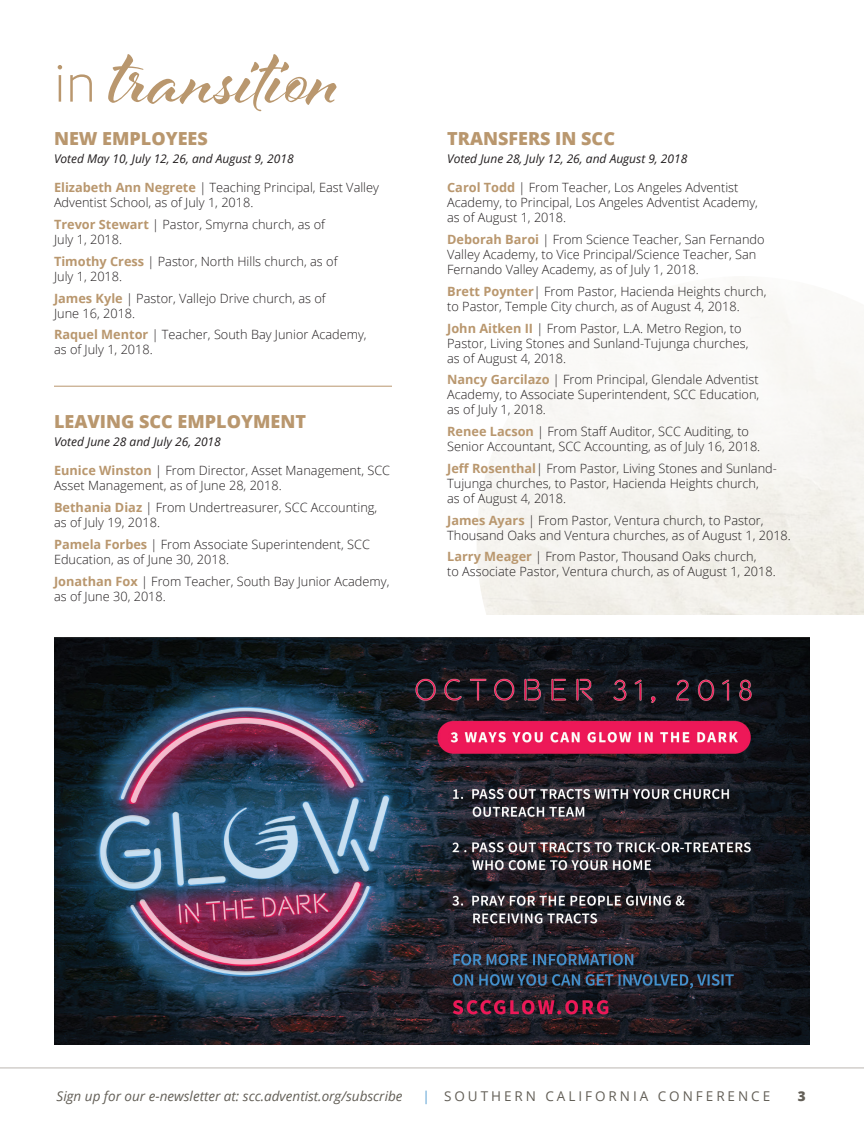
<style>
.page{position:relative;width:864px;height:1148px;background:#fff}
.page>*{position:absolute;margin:0;border:0;box-sizing:border-box;transform-origin:0 0}
.t1{font:700 91.05px "Al Fresco";color:#b9976e}
.t2{font:800 18px "Open Sans";color:#b9976e}
.t3{font:italic 13.5px "Open Sans";color:#635f57}
.t4{font:13.5px "Open Sans";letter-spacing:.22em;color:#635f57}
.t5{font:800 13.5px "Open Sans";color:#635f57}
.t6{font:300 12.75px/15px "Open Sans";color:#231f20}
.t7{font:italic 12px "Open Sans";color:#231f20}
.s1{font-family:"Semplicita Pro";font-weight:300;font-size:56.4px}
.s2{font-weight:700;color:#b9976e}
.s3{color:#5ba1d4}
</style>
<div class="page">
<hr style="left:0;top:1067px;width:864px;height:1px;background:#d2cfcb">
<img style="left:54px;top:637px;width:756px;height:407px">
<hr style="left:54px;top:386px;width:338px;height:1px;background:#b9976e">
<p class="t1" style="left:54px;top:17px;width:287px"><span class="s1">in</span> transition</p>
<p class="t2" style="left:54px;top:124px;width:155px">NEW EMPLOYEES</p>
<p class="t7" style="left:54px;top:150px;width:241px">Voted May 10, July 12, 26, and August 9, 2018</p>
<p class="t6" style="left:54px;top:180px;width:327px"><span class="s2">Elizabeth Ann Negrete</span> | Teaching Principal, East Valley<br>Adventist School, as of July 1, 2018.</p>
<p class="t6" style="left:54px;top:216px;width:273px"><span class="s2">Trevor Stewart</span> | Pastor, Smyrna church, as of<br>July 1, 2018.</p>
<p class="t6" style="left:54px;top:253px;width:285px"><span class="s2">Timothy Cress</span> | Pastor, North Hills church, as of<br>July 1, 2018.</p>
<p class="t6" style="left:54px;top:290px;width:273px"><span class="s2">James Kyle</span> | Pastor, Vallejo Drive church, as of<br>June 16, 2018.</p>
<p class="t6" style="left:54px;top:327px;width:314px"><span class="s2">Raquel Mentor</span> | Teacher, South Bay Junior Academy, as of July 1, 2018.</p>
<p class="t2" style="left:54px;top:407px;width:253px">LEAVING SCC EMPLOYMENT</p>
<p class="t7" style="left:54px;top:433px;width:168px">Voted June 28 and July 26, 2018</p>
<p class="t6" style="left:54px;top:463px;width:338px"><span class="s2">Eunice Winston</span> | From Director, Asset Management, SCC<br>Asset Management, as of June 28, 2018.</p>
<p class="t6" style="left:54px;top:499px;width:325px"><span class="s2">Bethania Diaz</span> | From Undertreasurer, SCC Accounting, as of July 19, 2018.</p>
<p class="t6" style="left:54px;top:536px;width:317px"><span class="s2">Pamela Forbes</span> | From Associate Superintendent, SCC<br>Education, as of June 30, 2018.</p>
<p class="t6" style="left:54px;top:573px;width:337px"><span class="s2">Jonathan Fox</span> | From Teacher, South Bay Junior Academy, as of June 30, 2018.</p>
<p class="t2" style="left:447px;top:124px;width:169px">TRANSFERS IN SCC</p>
<p class="t7" style="left:447px;top:150px;width:242px">Voted June 28, July 12, 26, and August 9, 2018</p>
<p class="t6" style="left:447px;top:180px;width:312px"><span class="s2">Carol Todd</span> | From Teacher, Los Angeles Adventist<br>Academy, to Principal, Los Angeles Adventist Academy, as of August 1, 2018.</p>
<p class="t6" style="left:447px;top:231px;width:319px"><span class="s2">Deborah Baroi</span> | From Science Teacher, San Fernando<br>Valley Academy, to Vice Principal/Science Teacher, San<br>Fernando Valley Academy, as of July 1, 2018.</p>
<p class="t6" style="left:447px;top:283px;width:321px"><span class="s2">Brett Poynter</span>| From Pastor, Hacienda Heights church, to Pastor, Temple City church, as of August 4, 2018.</p>
<p class="t6" style="left:447px;top:320px;width:303px"><span class="s2">John Aitken II</span> | From Pastor, L.A. Metro Region, to<br>Pastor, Living Stones and Sunland-Tujunga churches, as of August 4, 2018.</p>
<p class="t6" style="left:447px;top:372px;width:314px;text-align:justify"><span class="s2">Nancy Garcilazo</span> | From Principal, Glendale Adventist Academy, to Associate Superintendent, SCC Education, as of July 1, 2018.</p>
<p class="t6" style="left:447px;top:423px;width:315px"><span class="s2">Renee Lacson</span> | From Staff Auditor, SCC Auditing, to<br>Senior Accountant, SCC Accounting, as of July 16, 2018.</p>
<p class="t6" style="left:447px;top:460px;width:331px"><span class="s2">Jeff Rosenthal</span>| From Pastor, Living Stones and Sunland-<br>Tujunga churches, to Pastor, Hacienda Heights church,<br>as of August 4, 2018.</p>
<p class="t6" style="left:447px;top:512px;width:345px"><span class="s2">James Ayars</span> | From Pastor, Ventura church, to Pastor,<br>Thousand Oaks and Ventura churches, as of August 1, 2018.</p>
<p class="t6" style="left:447px;top:549px;width:330px"><span class="s2">Larry Meager</span> | From Pastor, Thousand Oaks church,<br>to Associate Pastor, Ventura church, as of August 1, 2018.</p>
<p class="t3" style="left:57px;top:1086px;width:347px">Sign up for our e-newsletter at: scc.adventist.org/subscribe</p>
<p class="t4" style="left:423px;top:1086px;width:349px"><span class="s3">|</span> SOUTHERN CALIFORNIA CONFERENCE</p>
<p class="t5" style="left:798px;top:1085px;width:9px">3</p>
</div>
